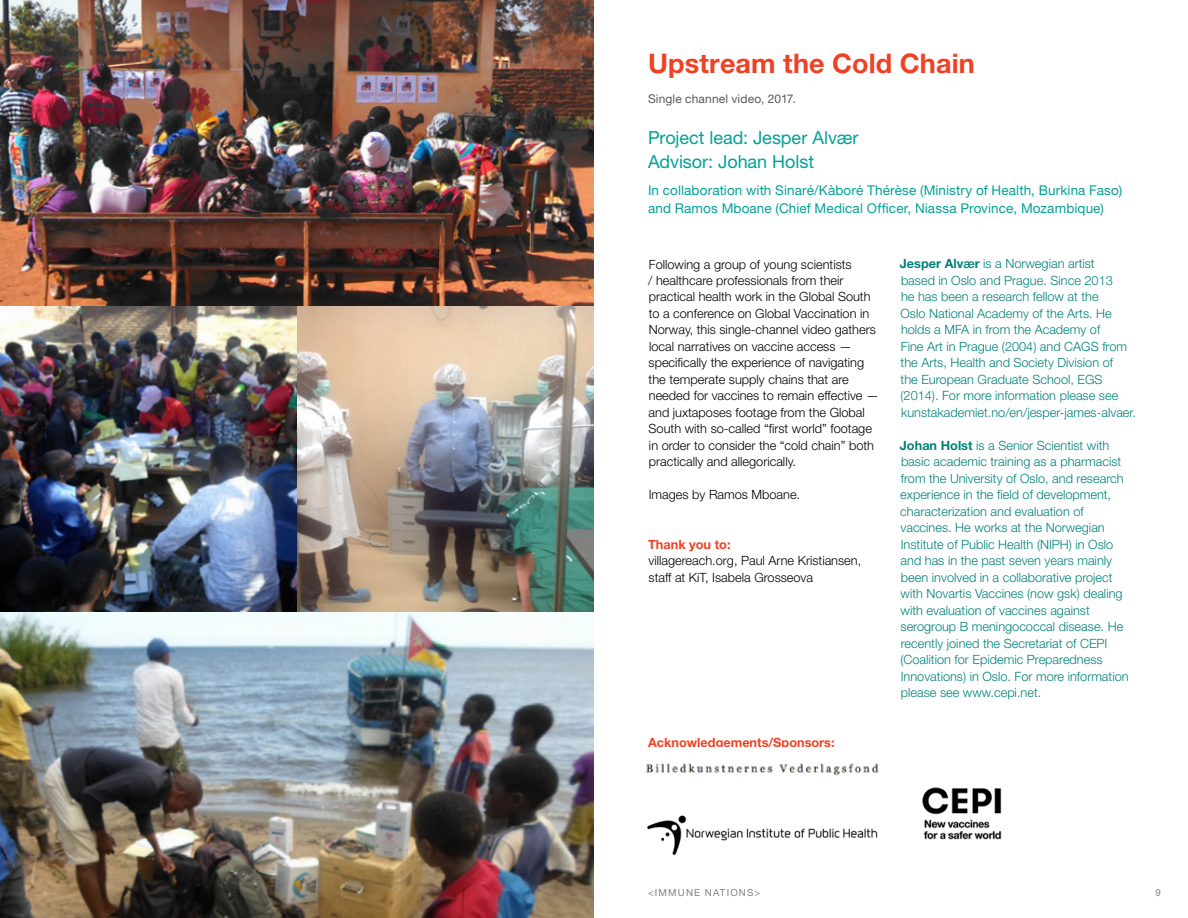
<style>
.page{position:relative;width:1188px;height:918px;background:#fff}
.page>*{position:absolute;margin:0;border:0;box-sizing:border-box;transform-origin:0 0}
.t1{font:700 27px "Helvetica Neue LT Std";letter-spacing:.005em;color:#ef4123}
.t2{font:18px/24px "Helvetica Neue LT Std";letter-spacing:-.005em;color:#00a299}
.t3{font:13.5px/18px "Helvetica Neue LT Std";letter-spacing:.01em;color:#00a299}
.t4{font:300 12.75px/16.5px "Helvetica Neue LT Std";color:#00827a}
.t5{font:300 12.75px/16.5px "Helvetica Neue LT Std";color:#000}
.t6{font:700 12.75px "Helvetica Neue LT Std";color:#ef4123}
.t7{font:12px "Helvetica Neue LT Std";letter-spacing:.01em;color:#58595b}
.t8{font:9.75px "Helvetica Neue LT Std";letter-spacing:.12em;color:#808285}
.s1{font-weight:700}
.s2{font-weight:500}
</style>
<div class="page">
<img style="left:0;top:306px;width:297px;height:306px">
<img style="left:0;top:612px;width:594px;height:306px">
<img style="left:297px;top:306px;width:297px;height:306px">
<img style="left:0;top:0;width:594px;height:306px">
<img style="left:646px;top:763px;width:233px;height:13px">
<img style="left:922px;top:787px;width:80px;height:53px">
<img style="left:647px;top:815px;width:231px;height:41px">
<h1 class="t1" style="left:648px;top:47px;width:328px">Upstream the Cold Chain</h1>
<p class="t7" style="left:648px;top:92px;width:149px">Single channel video, 2017.</p>
<h2 class="t2" style="left:648px;top:125px;width:212px">Project lead: Jesper Alvær<br>Advisor: Johan Holst</h2>
<p class="t3" style="left:648px;top:181px;width:476px">In collaboration with Sinaré/Kàboré Thérèse (Ministry of Health, Burkina Faso) and Ramos Mboane (Chief Medical Officer, Niassa Province, Mozambique)</p>
<p class="t5" style="left:648px;top:255px;width:232px">Following a group of young scientists<br>/ healthcare professionals from their practical health work in the Global South to a conference on Global Vaccination in Norway, this single-channel video gathers local narratives on vaccine access — specifically the experience of navigating the temperate supply chains that are needed for vaccines to remain effective — and juxtaposes footage from the Global South with so-called “first world” footage in order to consider the “cold chain” both practically and allegorically.</p>
<p class="t5" style="left:649px;top:486px;width:153px">Images by Ramos Mboane.</p>
<p class="t6" style="left:648px;top:537px;width:84px">Thank you to:</p>
<p class="t5" style="left:648px;top:552px;width:214px">villagereach.org, Paul Arne Kristiansen, staff at KiT, Isabela Grosseova</p>
<p class="t6" style="left:648px;top:735px;width:188px">Acknowledgements/Sponsors:</p>
<p class="t4" style="left:900px;top:255px;width:238px"><span class="s1">Jesper Alv</span><span class="s2">æ</span><span class="s1">r</span> is a Norwegian artist<br>based in Oslo and Prague. Since 2013<br>he has been a research fellow at the<br>Oslo National Academy of the Arts. He holds a MFA in from the Academy of<br>Fine Art in Prague (2004) and CAGS from the Arts, Health and Society Division of<br>the European Graduate School, EGS (2014). For more information please see kunstakademiet.no/en/jesper-james-alvaer.</p>
<p class="t4" style="left:900px;top:437px;width:230px"><span class="s1">Johan Holst</span> is a Senior Scientist with basic academic training as a pharmacist from the University of Oslo, and research experience in the field of development, characterization and evaluation of vaccines. He works at the Norwegian Institute of Public Health (NIPH) in Oslo and has in the past seven years mainly been involved in a collaborative project with Novartis Vaccines (now gsk) dealing with evaluation of vaccines against serogroup B meningococcal disease. He recently joined the Secretariat of CEPI (Coalition for Epidemic Preparedness Innovations) in Oslo. For more information please see www.cepi.net.</p>
<p class="t8" style="left:648px;top:886px;width:114px">&lt;IMMUNE NATIONS&gt;</p>
<p class="t8" style="left:1156px;top:886px;width:7px">9</p>
</div>
